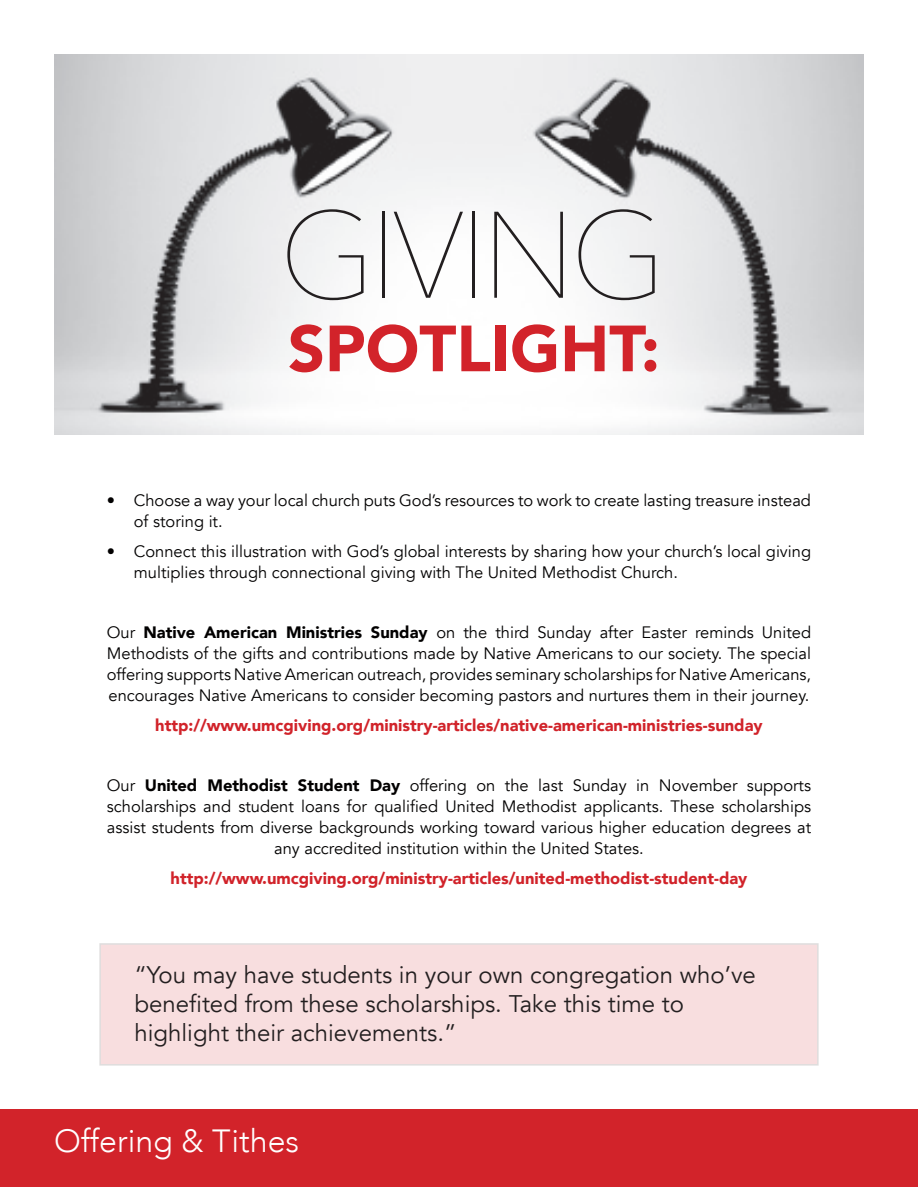
<style>
.page{position:relative;width:918px;height:1188px;background:#fff}
.page>*{position:absolute;margin:0;border:0;box-sizing:border-box;transform-origin:0 0}
.t1{font:200 121.5px "Avenir Next";letter-spacing:-.05em;color:#231f20}
.t2{font:900 64.5px "Avenir";color:#d2232a}
.t3{font:300 32.1px "Avenir";color:#fff}
.t4{font:24px/28.8px "Avenir";color:#231f20}
.t5{font:16.5px/21px "Avenir";color:#020000}
.t6{font:900 16.5px "Avenir";color:#d1232a}
.s1{font-weight:900}
</style>
<div class="page">
<div style="left:1px;top:1109px;width:917px;height:78px;background:#d2232a"></div>
<img style="left:54px;top:54px;width:810px;height:380px">
<div style="left:100px;top:944px;width:718px;height:121px;background:#f8dedf"></div>
<p class="t1" style="left:279px;top:153px;width:389px">GIVING</p>
<p class="t2" style="left:288px;top:294px;width:373px">SPOTLIGHT:</p>
<p class="t5" style="left:134px;top:490px;width:679px;text-indent:-27px">• Choose a way your local church puts God’s resources to work to create lasting treasure instead of storing it.</p>
<p class="t5" style="left:134px;top:541px;width:679px;text-indent:-27px">• Connect this illustration with God’s global interests by sharing how your church’s local giving multiplies through connectional giving with The United Methodist Church.</p>
<p class="t5" style="left:107px;top:622px;width:706px;text-align:justify">Our <span class="s1">Native American Ministries Sunday</span> on the third Sunday after Easter reminds United Methodists of the gifts and contributions made by Native Americans to our society. The special offering supports Native American outreach, provides seminary scholarships for Native Americans, encourages Native Americans to consider becoming pastors and nurtures them in their journey.</p>
<p class="t6" style="left:155px;top:711px;width:609px">http://www.umcgiving.org/ministry-articles/native-american-ministries-sunday</p>
<p class="t5" style="left:107px;top:775px;width:706px;text-align:center">Our <span class="s1">United Methodist Student Day</span> offering on the last Sunday in November supports scholarships and student loans for qualified United Methodist applicants. These scholarships assist students from diverse backgrounds working toward various higher education degrees at any accredited institution within the United States.</p>
<p class="t6" style="left:171px;top:864px;width:578px">http://www.umcgiving.org/ministry-articles/united-methodist-student-day</p>
<p class="t4" style="left:134px;top:961px;width:623px">“You may have students in your own congregation who’ve benefited from these scholarships. Take this time to highlight their achievements.”</p>
<h3 class="t3" style="left:54px;top:1122px;width:247px">Offering &amp; Tithes</h3>
</div>
